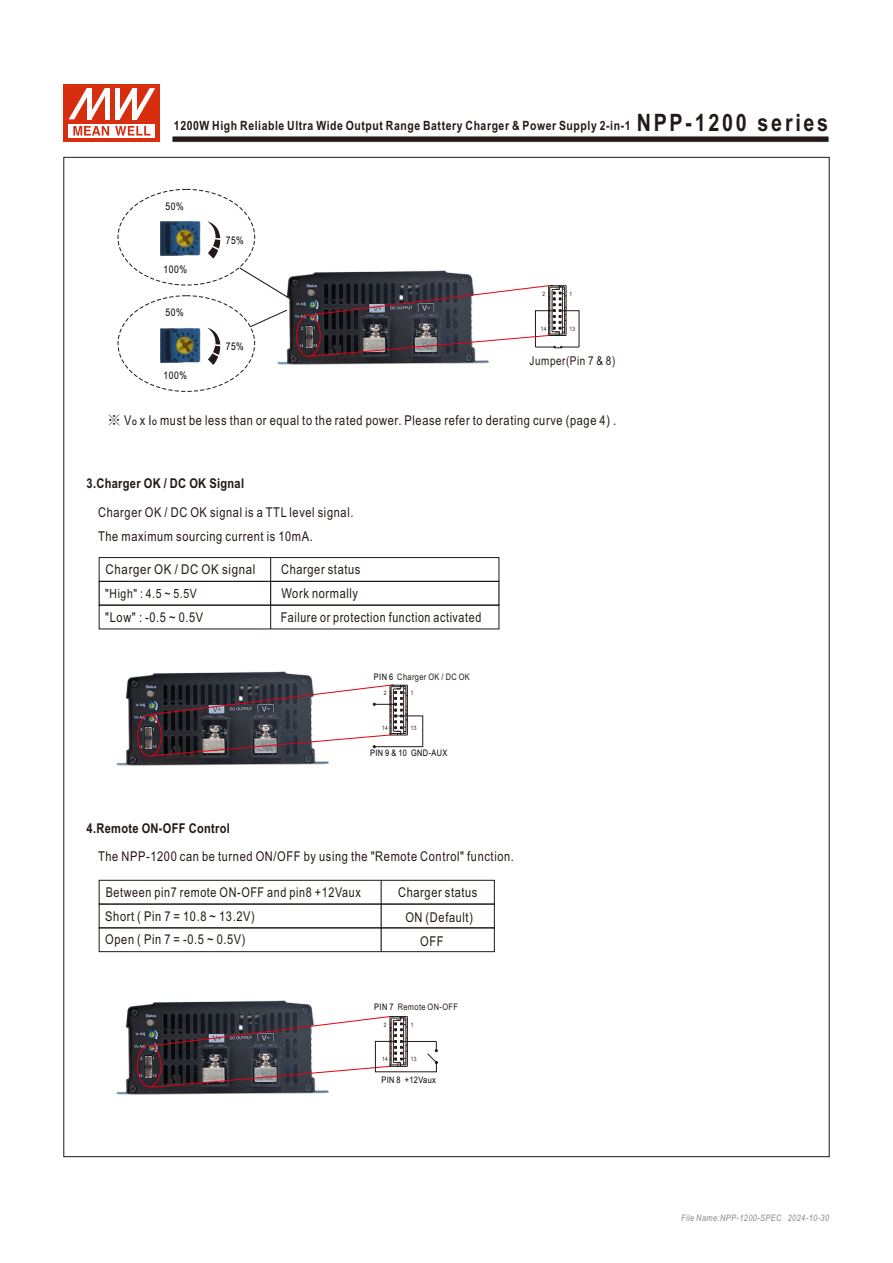
<style>
.page{position:relative;width:893px;height:1263px;background:#fff}
.page>*{position:absolute;margin:0;border:0;box-sizing:border-box;transform-origin:0 0}
.t1{font:13.5px/23.5px "Arial Narrow";letter-spacing:.045em;color:#231916}
.t2{font:700 13.5px "Arial Narrow";letter-spacing:.025em;color:#231916}
.t3{font:13.5px "Arial Narrow";letter-spacing:.045em;color:#231916;scale:1.04 1}
.t4{font:700 12.75px "Arial Narrow";letter-spacing:.045em;color:#231916}
.t5{font:12.75px "Arial Narrow";letter-spacing:.045em;color:#231916}
.t6{font:12.15px "Arial Narrow";letter-spacing:.045em;color:#231916}
.t7{font:10.5px "Arial Narrow";letter-spacing:.045em;color:#000}
.t8{font:9px "Arial Narrow";letter-spacing:.045em;color:#231916}
.t9{font:italic 9px "Arial Narrow";letter-spacing:.045em;color:#898989}
.t10{font:9px "Arial Narrow";letter-spacing:.045em;color:#000}
.t11{font:6px "Arial Narrow";letter-spacing:.045em;color:#231916}
.s1{font-size:24px}
.s2{font-family:"Inn Ming";font-weight:500}
.s3{font-weight:700;font-size:7.5px}
.s4{color:#000}
</style>
<div class="page">
<img style="left:116px;top:1000px;width:213px;height:95px">
<img style="left:116px;top:671px;width:213px;height:95px">
<img style="left:244px;top:247px;width:245px;height:122px">
<div style="left:99px;top:928px;width:396px;height:24px;border:1px solid #231916"></div>
<div style="left:99px;top:904px;width:396px;height:24px;border:1px solid #231916"></div>
<div style="left:99px;top:581px;width:400px;height:24px;border:1px solid #000"></div>
<div style="left:99px;top:605px;width:400px;height:24px;border:1px solid #231916"></div>
<div style="left:99px;top:557px;width:400px;height:24px;border:1px solid #231916"></div>
<svg style="left:270px;top:558px;width:1px;height:71px"></svg>
<svg style="left:149px;top:685px;width:274px;height:71px"></svg>
<div style="left:99px;top:880px;width:396px;height:24px;border:1px solid #231916"></div>
<svg style="left:381px;top:880px;width:1px;height:71px"></svg>
<svg style="left:149px;top:1016px;width:289px;height:71px"></svg>
<div style="left:138px;top:715px;width:23px;height:41px;border:1px solid #e60013;border-radius:50%"></div>
<div style="left:137px;top:1045px;width:24px;height:42px;border:1px solid #e60013;border-radius:50%"></div>
<svg style="left:250px;top:309px;width:38px;height:18px"></svg>
<svg style="left:239px;top:267px;width:55px;height:34px"></svg>
<svg style="left:207px;top:221px;width:13px;height:38px"></svg>
<svg style="left:308px;top:285px;width:271px;height:72px"></svg>
<svg style="left:207px;top:328px;width:13px;height:37px"></svg>
<div style="left:297px;top:315px;width:23px;height:42px;border:1px solid #e60013;border-radius:50%"></div>
<img style="left:160px;top:221px;width:41px;height:36px">
<img style="left:160px;top:328px;width:41px;height:35px">
<div style="left:64px;top:84px;width:96px;height:58px;background:#d62e0f"></div>
<svg style="left:69px;top:124px;width:86px;height:13px"></svg>
<svg style="left:115px;top:126px;width:35px;height:10px"></svg>
<svg style="left:73px;top:126px;width:36px;height:10px"></svg>
<svg style="left:69px;top:88px;width:86px;height:31px"></svg>
<svg style="left:172px;top:136px;width:657px;height:7px;background:#544c4a"></svg>
<p class="t4" style="left:174px;top:120px;width:656px">1200W High Reliable Ultra Wide Output Range Battery Charger &amp; Power Supply 2-in-1 <span class="s1">NPP-1200 series</span></p>
<p class="t7" style="left:166px;top:202px;width:20px">50%</p>
<p class="t7" style="left:164px;top:265px;width:25px">100%</p>
<p class="t7" style="left:166px;top:308px;width:20px">50%</p>
<p class="t7" style="left:226px;top:236px;width:20px">75%</p>
<p class="t7" style="left:226px;top:342px;width:20px">75%</p>
<p class="t11" style="left:543px;top:291px;width:4px">2</p>
<p class="t11" style="left:569px;top:291px;width:4px">1</p>
<p class="t11" style="left:541px;top:326px;width:7px">14</p>
<p class="t11" style="left:569px;top:326px;width:7px">13</p>
<p class="t6" style="left:529px;top:356px;width:87px">Jumper(Pin 7 &amp; 8)</p>
<p class="t7" style="left:164px;top:372px;width:25px">100%</p>
<p class="t1" style="left:108px;top:409px;width:510px"><span class="s2">※</span> V<span class="s3">O</span> x I<span class="s3">O</span> must be less than or equal to the rated power. Please refer to derating curve (page 4) .</p>
<p class="t2" style="left:87px;top:478px;width:159px">3.Charger OK / DC OK Signal</p>
<p class="t1" style="left:98px;top:502px;width:257px">Charger OK / DC OK signal is a TTL level signal.<br>The maximum sourcing current is 10mA.</p>
<p class="t3" style="left:106px;top:564px;width:145px">Charger OK / DC OK signal</p>
<p class="t5" style="left:105px;top:589px;width:93px">"High" : 4.5 ~ 5.5V</p>
<p class="t1" style="left:281px;top:559px;width:81px;line-height:24.2px">Charger status<br>Work normally</p>
<p class="t1" style="left:105px;top:607px;width:100px">"Low" : -0.5 ~ 0.5V</p>
<p class="t1" style="left:281px;top:607px;width:202px">Failure or protection function activated</p>
<p class="t8" style="left:374px;top:674px;width:97px"><span class="s4">PIN 6</span> Charger OK / DC OK</p>
<p class="t11" style="left:384px;top:691px;width:4px">2</p>
<p class="t11" style="left:411px;top:691px;width:4px">1</p>
<p class="t11" style="left:382px;top:726px;width:7px">14</p>
<p class="t11" style="left:411px;top:726px;width:7px">13</p>
<p class="t2" style="left:87px;top:823px;width:145px">4.Remote ON-OFF Control</p>
<p class="t10" style="left:370px;top:749px;width:79px">PIN 9 &amp; 10 GND-AUX</p>
<p class="t1" style="left:98px;top:846px;width:417px">The NPP-1200 can be turned ON/OFF by using the "Remote Control" function.</p>
<p class="t1" style="left:106px;top:882px;width:257px">Between pin7 remote ON-OFF and pin8 +12Vaux</p>
<p class="t1" style="left:398px;top:881px;width:81px;line-height:25px;text-align:center">Charger status<br>ON (Default)</p>
<p class="t1" style="left:420px;top:930px;width:25px">OFF</p>
<p class="t1" style="left:105px;top:905px;width:151px">Short ( Pin 7 = 10.8 ~ 13.2V)<br>Open ( Pin 7 = -0.5 ~ 0.5V)</p>
<p class="t8" style="left:374px;top:1003px;width:85px"><span class="s4">PIN 7</span> Remote ON-OFF</p>
<p class="t11" style="left:384px;top:1022px;width:4px">2</p>
<p class="t11" style="left:411px;top:1022px;width:4px">1</p>
<p class="t11" style="left:382px;top:1057px;width:7px">14</p>
<p class="t11" style="left:411px;top:1057px;width:7px">13</p>
<p class="t10" style="left:381px;top:1077px;width:56px">PIN 8 +12Vaux</p>
<p class="t9" style="left:681px;top:1214px;width:150px">File Name:NPP-1200-SPEC 2024-10-30</p>
</div>
